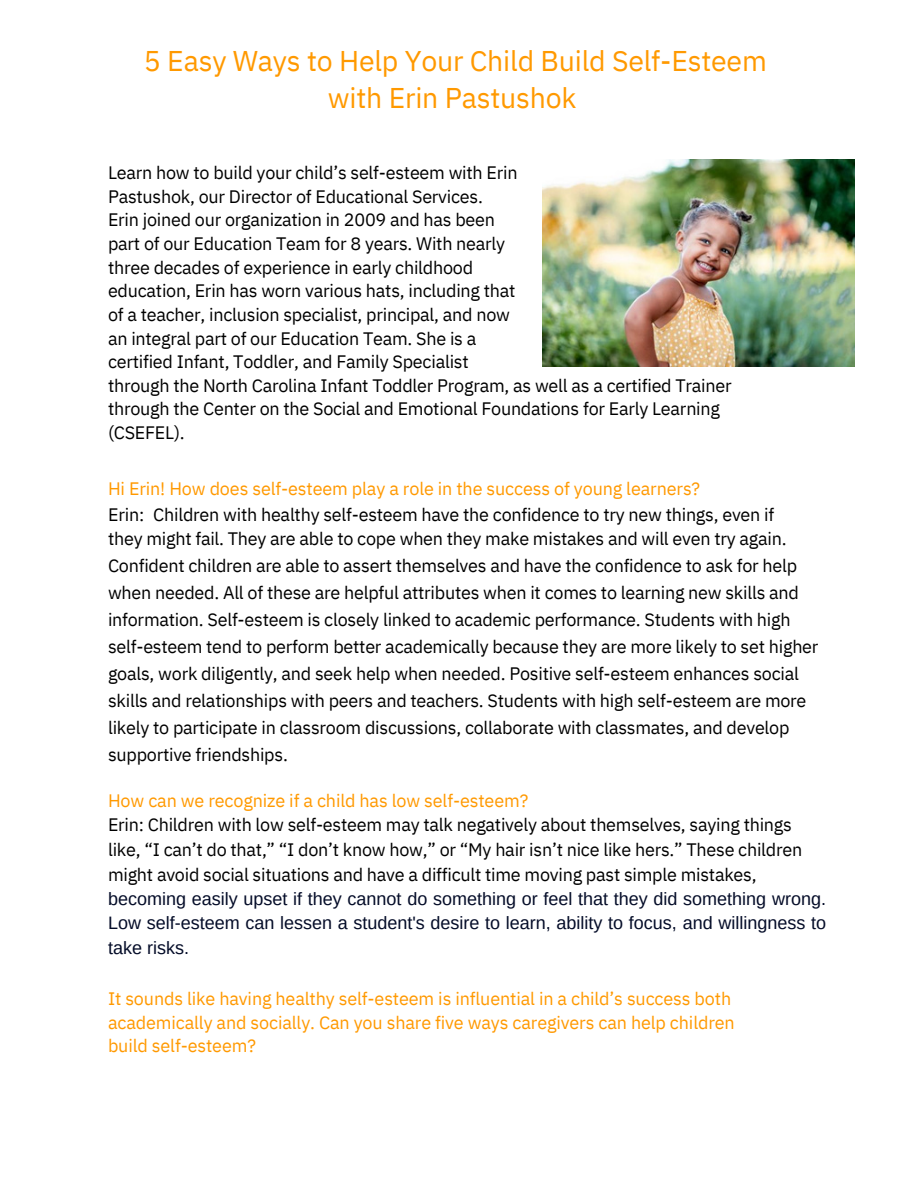
<style>
.page{position:relative;width:918px;height:1188px;background:#fff}
.page>*{position:absolute;margin:0;border:0;box-sizing:border-box;transform-origin:0 0}
.t1{font:28.5px/37.2px "IBM Plex Sans";letter-spacing:-.01em;color:#f90;text-align:center}
.t2{font:18px/23.7px "IBM Plex Sans";letter-spacing:-.015em;color:#000}
.t3{font:18px/23.7px "IBM Plex Sans";letter-spacing:-.01em;color:#f90}
.t4{font:18px/24.8px "Arimo";color:#040c28;text-align:justify}
</style>
<div class="page">
<img style="left:542px;top:159px;width:312px;height:207px">
<p class="t1" style="left:144px;top:41px;width:624px">5 Easy Ways to Help Your Child Build Self-Esteem with Erin Pastushok</p>
<p class="t2" style="left:108px;top:161px;width:625px">Learn how to build your child’s self-esteem with Erin<br>Pastushok, our Director of Educational Services.<br>Erin joined our organization in 2009 and has been<br>part of our Education Team for 8 years. With nearly<br>three decades of experience in early childhood<br>education, Erin has worn various hats, including that<br>of a teacher, inclusion specialist, principal, and now<br>an integral part of our Education Team. She is a<br>certified Infant, Toddler, and Family Specialist<br>through the North Carolina Infant Toddler Program, as well as a certified Trainer through the Center on the Social and Emotional Foundations for Early Learning (CSEFEL).</p>
<p class="t3" style="left:108px;top:477px;width:594px">Hi Erin! How does self-esteem play a role in the success of young learners?</p>
<p class="t2" style="left:108px;top:502px;width:38px">Erin:</p>
<p class="t2" style="left:153px;top:502px;width:623px">Children with healthy self-esteem have the confidence to try new things, even if</p>
<p class="t2" style="left:108px;top:524px;width:712px;line-height:27px">they might fail. They are able to cope when they make mistakes and will even try again.<br>Confident children are able to assert themselves and have the confidence to ask for help when needed. All of these are helpful attributes when it comes to learning new skills and information. Self-esteem is closely linked to academic performance. Students with high self-esteem tend to perform better academically because they are more likely to set higher goals, work diligently, and seek help when needed. Positive self-esteem enhances social skills and relationships with peers and teachers. Students with high self-esteem are more likely to participate in classroom discussions, collaborate with classmates, and develop supportive friendships.</p>
<p class="t3" style="left:108px;top:788px;width:422px">How can we recognize if a child has low self-esteem?</p>
<p class="t2" style="left:108px;top:813px;width:685px">Erin: Children with low self-esteem may talk negatively about themselves, saying things</p>
<p class="t2" style="left:108px;top:838px;width:696px">like, “I can’t do that,” “I don’t know how,” or “My hair isn’t nice like hers.” These children</p>
<p class="t2" style="left:108px;top:862px;width:650px">might avoid social situations and have a difficult time moving past simple mistakes,</p>
<p class="t4" style="left:108px;top:886px;width:720px">becoming easily upset if they cannot do something or feel that they did something wrong.<br>Low self-esteem can lessen a student's desire to learn, ability to focus, and willingness to take risks.</p>
<p class="t3" style="left:108px;top:987px;width:628px">It sounds like having healthy self-esteem is influential in a child’s success both academically and socially. Can you share five ways caregivers can help children build self-esteem?</p>
</div>
